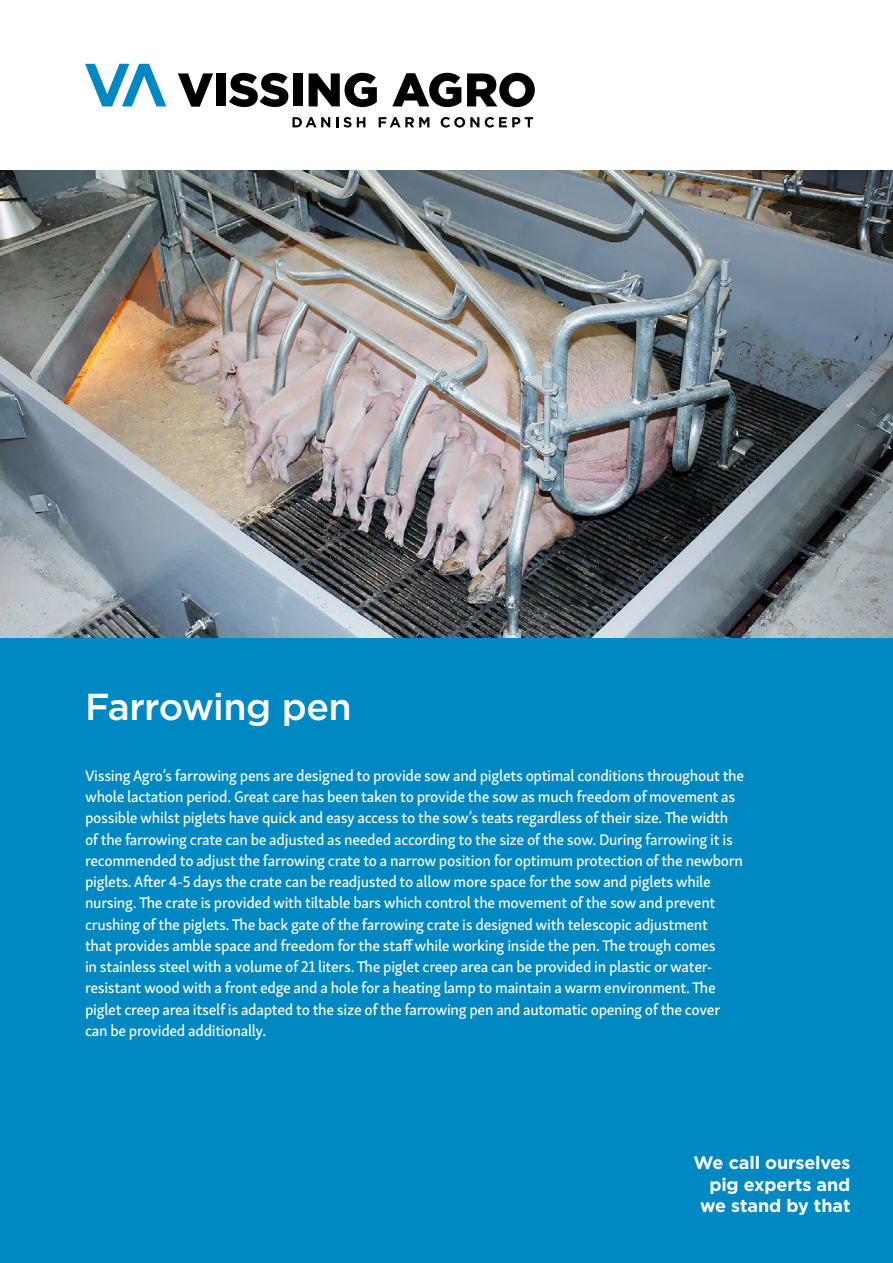
<style>
.page{position:relative;width:893px;height:1263px;background:#fff}
.page>*{position:absolute;margin:0;border:0;box-sizing:border-box;transform-origin:0 0}
.t1{font:500 37.5px "Gotham";letter-spacing:-.02em;color:#fff}
.t2{font:700 18px/21.3px "Gotham";letter-spacing:-.01em;color:#fff;text-align:right}
.t3{font:15.75px/21.3px "Skolar Sans Latn Me";letter-spacing:-.02em;color:#fff}
</style>
<div class="page">
<div style="left:0;top:638px;width:893px;height:625px;background:#0088c2"></div>
<svg style="left:178px;top:73px;width:35px;height:34px"></svg>
<div style="left:216px;top:73px;width:9px;height:33px;background:#000"></div>
<svg style="left:229px;top:73px;width:59px;height:34px"></svg>
<div style="left:293px;top:73px;width:9px;height:33px;background:#000"></div>
<svg style="left:309px;top:73px;width:68px;height:34px"></svg>
<svg style="left:392px;top:73px;width:69px;height:34px"></svg>
<svg style="left:467px;top:73px;width:68px;height:34px"></svg>
<svg style="left:85px;top:64px;width:81px;height:42px"></svg>
<svg style="left:292px;top:117px;width:38px;height:10px"></svg>
<svg style="left:336px;top:117px;width:29px;height:11px"></svg>
<svg style="left:379px;top:117px;width:50px;height:10px"></svg>
<svg style="left:441px;top:117px;width:38px;height:11px"></svg>
<svg style="left:485px;top:117px;width:48px;height:11px"></svg>
<img style="left:0;top:170px;width:893px;height:468px">
<h1 class="t1" style="left:85px;top:685px;width:268px">Farrowing pen</h1>
<p class="t3" style="left:85px;top:763px;width:661px">Vissing Agro’s farrowing pens are designed to provide sow and piglets optimal conditions throughout the whole lactation period. Great care has been taken to provide the sow as much freedom of movement as possible whilst piglets have quick and easy access to the sow’s teats regardless of their size. The width of the farrowing crate can be adjusted as needed according to the size of the sow. During farrowing it is recommended to adjust the farrowing crate to a narrow position for optimum protection of the newborn piglets. After 4-5 days the crate can be readjusted to allow more space for the sow and piglets while nursing. The crate is provided with tiltable bars which control the movement of the sow and prevent crushing of the piglets. The back gate of the farrowing crate is designed with telescopic adjustment<br>that provides amble space and freedom for the staff while working inside the pen. The trough comes<br>in stainless steel with a volume of 21 liters. The piglet creep area can be provided in plastic or water&shy;resistant wood with a front edge and a hole for a heating lamp to maintain a warm environment. The piglet creep area itself is adapted to the size of the farrowing pen and automatic opening of the cover can be provided additionally.</p>
<p class="t2" style="left:693px;top:1152px;width:159px">We call ourselves pig experts and we stand by that</p>
</div>
